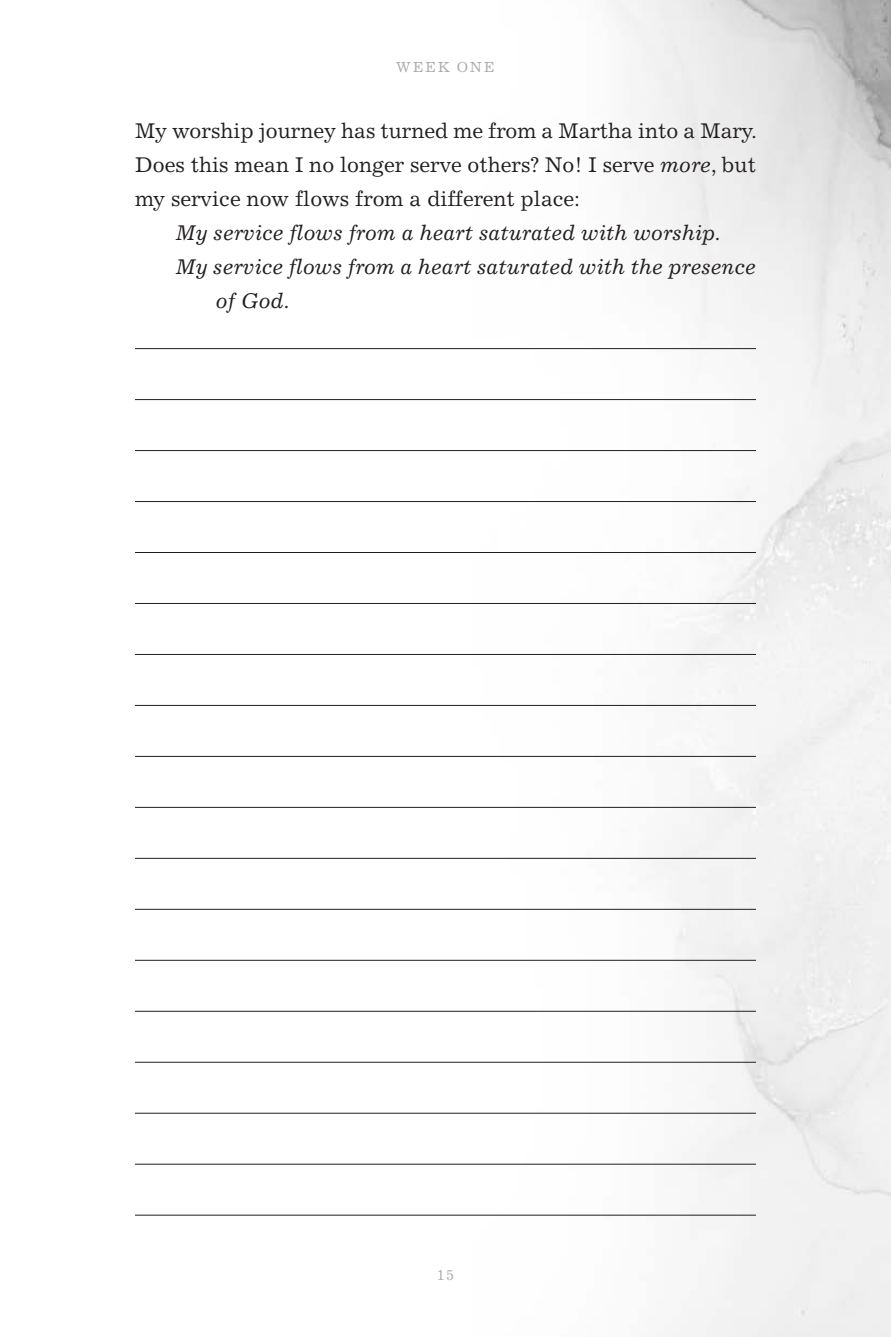
<style>
.page{position:relative;width:891px;height:1337px;background:#fff}
.page>*{position:absolute;margin:0;border:0;box-sizing:border-box;transform-origin:0 0}
.t1{font:21.38px/34px "Excelsior";color:#231f20;text-align:justify}
.t2{font:italic 21.38px "Excelsior";color:#231f20}
.t3{font:14.62px "Excelsior";color:#a8a9ad}
.s1{font-style:italic}
</style>
<div class="page">
<img style="left:135px;top:0;width:756px;height:1336px">
<hr style="left:135px;top:348px;width:621px;height:1px;background:#231f20">
<hr style="left:135px;top:399px;width:621px;height:1px;background:#231f20">
<hr style="left:135px;top:450px;width:621px;height:1px;background:#231f20">
<hr style="left:135px;top:501px;width:621px;height:1px;background:#231f20">
<hr style="left:135px;top:552px;width:621px;height:1px;background:#231f20">
<hr style="left:135px;top:603px;width:621px;height:1px;background:#231f20">
<hr style="left:135px;top:654px;width:621px;height:1px;background:#231f20">
<hr style="left:135px;top:705px;width:621px;height:1px;background:#231f20">
<hr style="left:135px;top:756px;width:621px;height:1px;background:#231f20">
<hr style="left:135px;top:807px;width:621px;height:1px;background:#231f20">
<hr style="left:135px;top:858px;width:621px;height:1px;background:#231f20">
<hr style="left:135px;top:909px;width:621px;height:1px;background:#231f20">
<hr style="left:135px;top:960px;width:621px;height:1px;background:#231f20">
<hr style="left:135px;top:1011px;width:621px;height:1px;background:#231f20">
<hr style="left:135px;top:1061px;width:621px;height:1px;background:#231f20">
<hr style="left:135px;top:1112px;width:621px;height:1px;background:#231f20">
<hr style="left:135px;top:1163px;width:621px;height:1px;background:#231f20">
<hr style="left:135px;top:1214px;width:621px;height:1px;background:#231f20">
<p class="t3" style="left:396px;top:58px;width:26px">Week</p>
<p class="t3" style="left:457px;top:58px;width:20px">One</p>
<p class="t1" style="left:135px;top:113px;width:624px">My worship journey has turned me from a Martha into a Mary.<br>Does this mean I no longer serve others? No! I serve <span class="s1">more</span>, but my service now flows from a different place:</p>
<p class="t2" style="left:176px;top:220px;width:547px">My service flows from a heart saturated with worship.</p>
<p class="t2" style="left:176px;top:254px;width:582px">My service flows from a heart saturated with the presence</p>
<p class="t2" style="left:216px;top:288px;width:75px">of God.</p>
<p class="t3" style="left:437px;top:1266px;width:19px">15</p>
</div>
